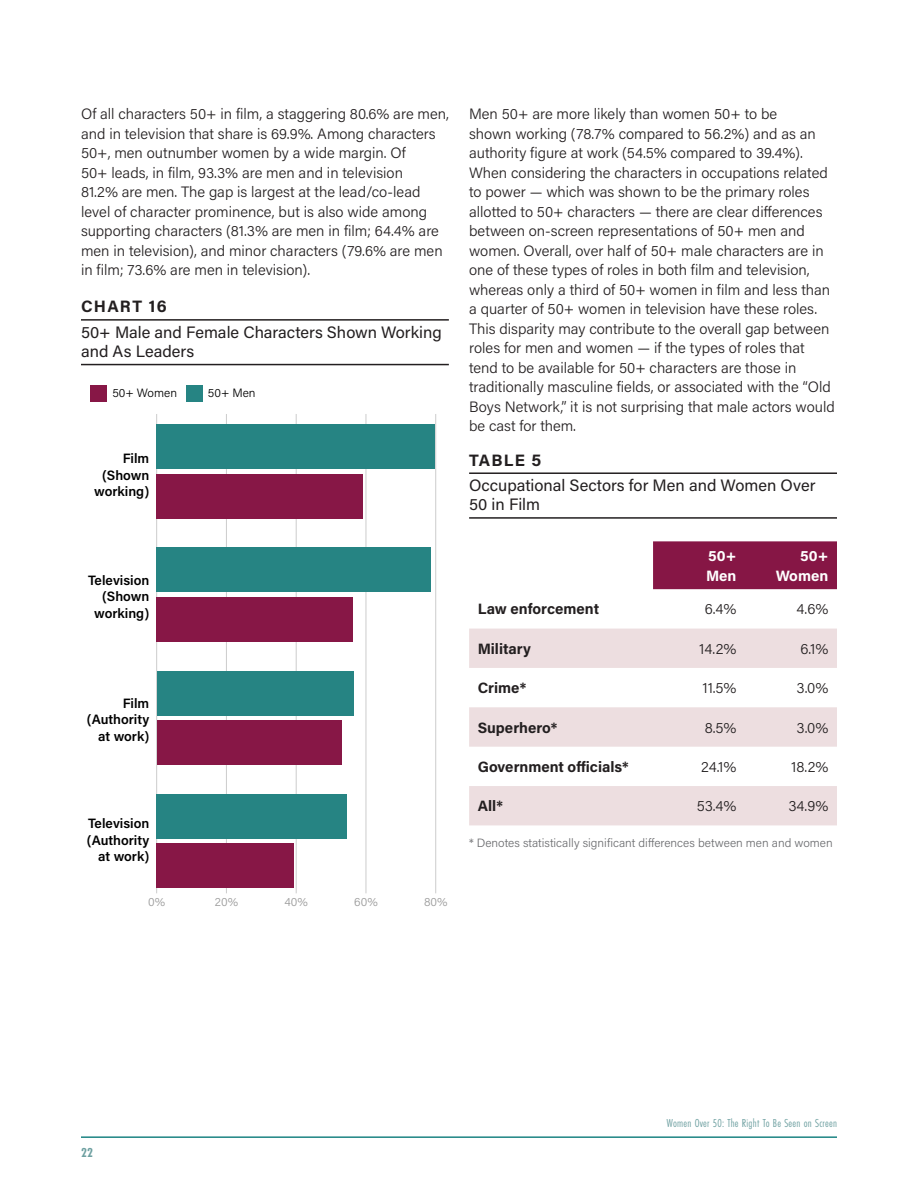
<style>
.page{position:relative;width:918px;height:1188px;background:#fff}
.page>*{position:absolute;margin:0;border:0;box-sizing:border-box;transform-origin:0 0}
.t1{font:16.5px/19px "Acumin Pro";color:#231f20}
.t2{font:700 16.5px "Acumin Pro";letter-spacing:.075em;color:#231f20}
.Body_copy{font:300 15px/19.5px "Acumin Pro";color:#231f20}
.Body_copy-2{font:700 15px "Acumin Pro";color:#231f20}
.Body_copy-3{font:700 15px/19.5px "Acumin Pro";color:#fff}
.t3{font:600 13.5px/16.2px "Acumin Pro";color:#000;text-align:right}
.t4{font:700 13.5px "Futura PT Cond";color:#6ea0a1}
.Body_copy-4{font:300 12px "Acumin Pro";color:#6c6d70}
.t5{font:12px "Futura PT Cond";letter-spacing:.02em;color:#6ea0a1}
.t6{font:300 12px "Acumin Pro";color:#000}
.t7{font:300 12px "Acumin Pro";letter-spacing:.005em;color:#999}
</style>
<div class="page">
<hr style="left:81px;top:1136px;width:756px;height:2px;background:#1c8483">
<hr style="left:81px;top:319px;width:368px;height:2px;background:#231f20">
<hr style="left:81px;top:364px;width:368px;height:1px;background:#231f20">
<hr style="left:469px;top:472px;width:368px;height:2px;background:#231f20">
<hr style="left:469px;top:517px;width:368px;height:2px;background:#231f20">
<div style="left:653px;top:541px;width:184px;height:48px;background:#861645"></div>
<svg style="left:469px;top:629px;width:368px;height:196px;fill:#eddee0"></svg>
<div style="left:91px;top:385px;width:16px;height:16px;background:#871746"></div>
<div style="left:186px;top:385px;width:17px;height:16px;background:#268483"></div>
<hr style="left:156px;top:414px;width:1px;height:479px;background:#ccc">
<hr style="left:226px;top:414px;width:1px;height:479px;background:#ccc">
<hr style="left:296px;top:414px;width:1px;height:479px;background:#ccc">
<hr style="left:366px;top:414px;width:1px;height:479px;background:#ccc">
<hr style="left:435px;top:414px;width:1px;height:479px;background:#ccc">
<div style="left:157px;top:474px;width:206px;height:44px;background:#871746"></div>
<div style="left:157px;top:597px;width:196px;height:44px;background:#871746"></div>
<div style="left:157px;top:720px;width:185px;height:44px;background:#871746"></div>
<div style="left:157px;top:843px;width:137px;height:45px;background:#871746"></div>
<div style="left:157px;top:425px;width:278px;height:44px;background:#268483"></div>
<div style="left:157px;top:548px;width:274px;height:44px;background:#268483"></div>
<div style="left:157px;top:671px;width:196px;height:44px;background:#268483"></div>
<div style="left:157px;top:794px;width:190px;height:44px;background:#268483"></div>
<p class="Body_copy" style="left:81px;top:103px;width:369px">Of all characters 50+ in film, a staggering 80.6% are men, and in television that share is 69.9%. Among characters 50+, men outnumber women by a wide margin. Of<br>50+ leads, in film, 93.3% are men and in television<br>81.2% are men. The gap is largest at the lead/co-lead level of character prominence, but is also wide among supporting characters (81.3% are men in film; 64.4% are men in television), and minor characters (79.6% are men in film; 73.6% are men in television).</p>
<p class="Body_copy" style="left:469px;top:103px;width:367px">Men 50+ are more likely than women 50+ to be<br>shown working (78.7% compared to 56.2%) and as an authority figure at work (54.5% compared to 39.4%).<br>When considering the characters in occupations related to power — which was shown to be the primary roles allotted to 50+ characters — there are clear differences between on-screen representations of 50+ men and women. Overall, over half of 50+ male characters are in one of these types of roles in both film and television, whereas only a third of 50+ women in film and less than a quarter of 50+ women in television have these roles.<br>This disparity may contribute to the overall gap between roles for men and women — if the types of roles that tend to be available for 50+ characters are those in traditionally masculine fields, or associated with the “Old Boys Network,” it is not surprising that male actors would be cast for them.</p>
<p class="t2" style="left:81px;top:295px;width:87px">CHART 16</p>
<p class="t1" style="left:81px;top:322px;width:362px">50+ Male and Female Characters Shown Working and As Leaders</p>
<p class="t6" style="left:112px;top:384px;width:66px">50+ Women</p>
<p class="t6" style="left:208px;top:384px;width:49px">50+ Men</p>
<p class="t3" style="left:94px;top:450px;width:57px">Film (Shown working)</p>
<p class="t3" style="left:88px;top:572px;width:63px">Television (Shown working)</p>
<p class="t3" style="left:87px;top:695px;width:64px">Film (Authority at work)</p>
<p class="t3" style="left:87px;top:815px;width:64px">Television (Authority at work)</p>
<p class="t7" style="left:148px;top:893px;width:18px">0%</p>
<p class="t7" style="left:215px;top:893px;width:25px">20%</p>
<p class="t7" style="left:285px;top:893px;width:25px">40%</p>
<p class="t7" style="left:354px;top:893px;width:25px">60%</p>
<p class="t7" style="left:424px;top:893px;width:25px">80%</p>
<p class="t2" style="left:469px;top:448px;width:74px">TABLE 5</p>
<p class="t1" style="left:469px;top:476px;width:348px">Occupational Sectors for Men and Women Over<br>50 in Film</p>
<p class="Body_copy-3" style="left:706px;top:545px;width:32px">50+<br>Men</p>
<p class="Body_copy-3" style="left:776px;top:545px;width:54px;text-align:right">50+<br>Women</p>
<p class="Body_copy-2" style="left:478px;top:599px;width:123px">Law enforcement</p>
<p class="Body_copy" style="left:705px;top:599px;width:33px">6.4%</p>
<p class="Body_copy" style="left:797px;top:599px;width:33px">4.6%</p>
<p class="Body_copy-2" style="left:478px;top:638px;width:55px">Military</p>
<p class="Body_copy" style="left:699px;top:638px;width:39px">14.2%</p>
<p class="Body_copy" style="left:801px;top:638px;width:29px">6.1%</p>
<p class="Body_copy-2" style="left:478px;top:677px;width:50px">Crime*</p>
<p class="Body_copy" style="left:703px;top:678px;width:35px">11.5%</p>
<p class="Body_copy" style="left:797px;top:678px;width:33px">3.0%</p>
<p class="Body_copy-2" style="left:478px;top:717px;width:81px">Superhero*</p>
<p class="Body_copy" style="left:705px;top:717px;width:33px">8.5%</p>
<p class="Body_copy" style="left:797px;top:717px;width:33px">3.0%</p>
<p class="Body_copy-2" style="left:478px;top:756px;width:152px">Government officials*</p>
<p class="Body_copy" style="left:701px;top:756px;width:37px">24.1%</p>
<p class="Body_copy" style="left:791px;top:756px;width:39px">18.2%</p>
<p class="Body_copy-2" style="left:478px;top:795px;width:27px">All*</p>
<p class="Body_copy" style="left:697px;top:796px;width:41px">53.4%</p>
<p class="Body_copy" style="left:788px;top:796px;width:42px">34.9%</p>
<p class="Body_copy-4" style="left:469px;top:834px;width:365px">* Denotes statistically significant differences between men and women</p>
<p class="t4" style="left:81px;top:1144px;width:13px">22</p>
<p class="t5" style="left:667px;top:1116px;width:172px">Women Over 50: The Right To Be Seen on Screen</p>
</div>
